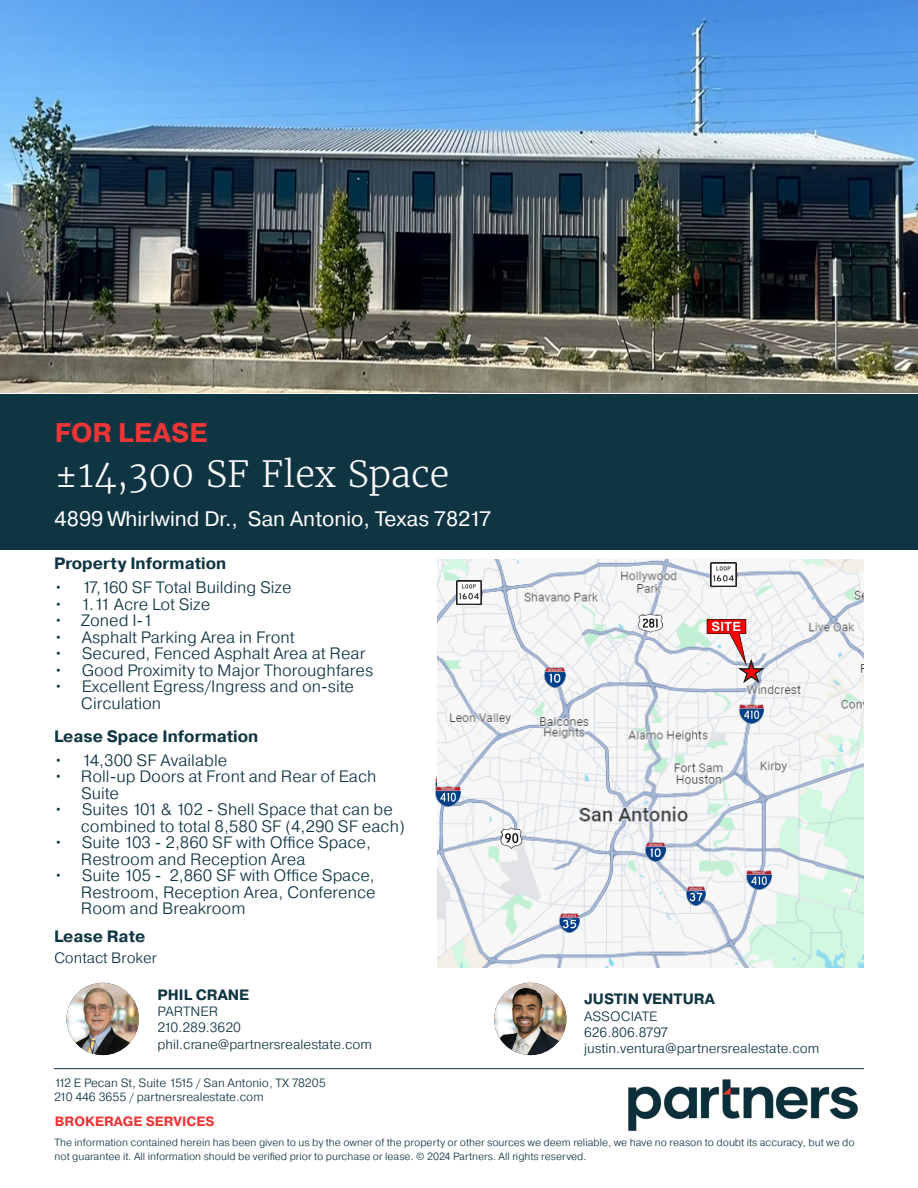
<style>
.page{position:relative;width:918px;height:1188px;background:#fff}
.page>*{position:absolute;margin:0;border:0;box-sizing:border-box;transform-origin:0 0}
.t1{font:300 36px "Merriweather";color:#fff}
.t2{font:700 27px "Pragmatica";letter-spacing:.005em;color:#ee3637}
.t3{font:21px "Pragmatica";color:#fff}
.t4{font:300 16.5px/16.5px "Pragmatica";color:#0f3543}
.t5{font:700 16.5px "Pragmatica";color:#0f3543}
.t6{font:700 15px "Pragmatica";color:#0f3543}
.t7{font:300 15px "Pragmatica";color:#0f3543}
.t8{font:300 13.5px "Pragmatica";color:#0f3543}
.t9{font:700 13.5px "Pragmatica";letter-spacing:.005em;color:#ee3637}
.t10{font:700 12.75px "Arial";color:#fff;scale:1.05 1}
.t11{font:300 12px "Pragmatica";color:#0f3543}
.t12{font:300 10.5px/13.5px "Pragmatica";color:#0f3543}
</style>
<div class="page">
<div style="left:1px;top:394px;width:917px;height:156px;background:#0f3543"></div>
<hr style="left:54px;top:1068px;width:810px;height:1px;background:#0f3543">
<img style="left:621px;top:1068px;width:243px;height:63px">
<img style="left:67px;top:983px;width:72px;height:72px;border-radius:36px">
<img style="left:494px;top:983px;width:72px;height:72px;border-radius:36px">
<img style="left:437px;top:560px;width:427px;height:407px">
<svg style="left:707px;top:619px;width:60px;height:66px"></svg>
<img style="left:705px;top:615px;width:29px;height:26px">
<img style="left:734px;top:615px;width:23px;height:26px">
<img style="left:639px;top:612px;width:23px;height:22px">
<img style="left:501px;top:828px;width:22px;height:21px">
<img style="left:739px;top:705px;width:24px;height:18px">
<img style="left:746px;top:870px;width:26px;height:20px">
<img style="left:456px;top:581px;width:26px;height:24px">
<img style="left:686px;top:887px;width:20px;height:18px">
<img style="left:559px;top:913px;width:21px;height:20px">
<img style="left:545px;top:668px;width:21px;height:19px">
<img style="left:646px;top:843px;width:20px;height:19px">
<img style="left:711px;top:562px;width:25px;height:24px">
<img style="left:436px;top:787px;width:25px;height:19px">
<img style="left:0;top:0;width:918px;height:392px">
<p class="t2" style="left:55px;top:415px;width:154px">FOR LEASE</p>
<p class="t1" style="left:55px;top:451px;width:396px">±14,300 SF Flex Space</p>
<p class="t3" style="left:55px;top:506px;width:438px">4899 Whirlwind Dr., San Antonio, Texas 78217</p>
<p class="t5" style="left:54px;top:553px;width:174px">Property Information</p>
<p class="t4" style="left:54px;top:579px;width:239px">• 17,160 SF Total Building Size</p>
<p class="t4" style="left:54px;top:595px;width:158px">• 1.11 Acre Lot Size</p>
<p class="t4" style="left:54px;top:612px;width:100px">• Zoned I-1</p>
<p class="t4" style="left:54px;top:628px;width:242px">• Asphalt Parking Area in Front</p>
<p class="t4" style="left:54px;top:645px;width:313px">• Secured, Fenced Asphalt Area at Rear</p>
<p class="t4" style="left:54px;top:661px;width:321px">• Good Proximity to Major Thoroughfares</p>
<p class="t4" style="left:54px;top:678px;width:302px">• Excellent Egress/Ingress and on-site</p>
<p class="t4" style="left:81px;top:694px;width:82px">Circulation</p>
<p class="t5" style="left:54px;top:725px;width:206px">Lease Space Information</p>
<p class="t4" style="left:54px;top:751px;width:175px">• 14,300 SF Available</p>
<p class="t4" style="left:81px;top:768px;width:297px;text-indent:-27px">• Roll-up Doors at Front and Rear of Each<br>Suite</p>
<p class="t4" style="left:54px;top:801px;width:340px">• Suites 101 &amp; 102 - Shell Space that can be</p>
<p class="t4" style="left:81px;top:817px;width:325px">combined to total 8,580 SF (4,290 SF each)</p>
<p class="t4" style="left:54px;top:834px;width:318px">• Suite 103 - 2,860 SF with Office Space,</p>
<p class="t4" style="left:81px;top:850px;width:226px">Restroom and Reception Area</p>
<p class="t4" style="left:54px;top:867px;width:322px">• Suite 105 - 2,860 SF with Office Space,</p>
<p class="t4" style="left:81px;top:883px;width:296px">Restroom, Reception Area, Conference</p>
<p class="t4" style="left:81px;top:900px;width:166px">Room and Breakroom</p>
<p class="t5" style="left:54px;top:925px;width:93px">Lease Rate</p>
<p class="t7" style="left:54px;top:948px;width:105px">Contact Broker</p>
<p class="t6" style="left:158px;top:985px;width:93px">PHIL CRANE</p>
<p class="t8" style="left:158px;top:1003px;width:62px">PARTNER</p>
<p class="t8" style="left:158px;top:1019px;width:85px">210.289.3620</p>
<p class="t8" style="left:158px;top:1035px;width:216px">phil.crane@partnersrealestate.com</p>
<p class="t11" style="left:54px;top:1075px;width:273px">112 E Pecan St, Suite 1515 / San Antonio, TX 78205</p>
<p class="t11" style="left:54px;top:1089px;width:211px">210 446 3655 / partnersrealestate.com</p>
<p class="t12" style="left:55px;top:1135px;width:802px">The information contained herein has been given to us by the owner of the property or other sources we deem reliable, we have no reason to doubt its accuracy, but we do not guarantee it. All information should be verified prior to purchase or lease. © 2024 Partners. All rights reserved.</p>
<p class="t10" style="left:712px;top:617px;width:30px">SITE</p>
<p class="t6" style="left:584px;top:990px;width:132px">JUSTIN VENTURA</p>
<p class="t8" style="left:584px;top:1007px;width:75px">ASSOCIATE</p>
<p class="t8" style="left:584px;top:1024px;width:86px">626.806.8797</p>
<p class="t8" style="left:584px;top:1040px;width:237px">justin.ventura@partnersrealestate.com</p>
<p class="t9" style="left:55px;top:1113px;width:161px">BROKERAGE SERVICES</p>
</div>
